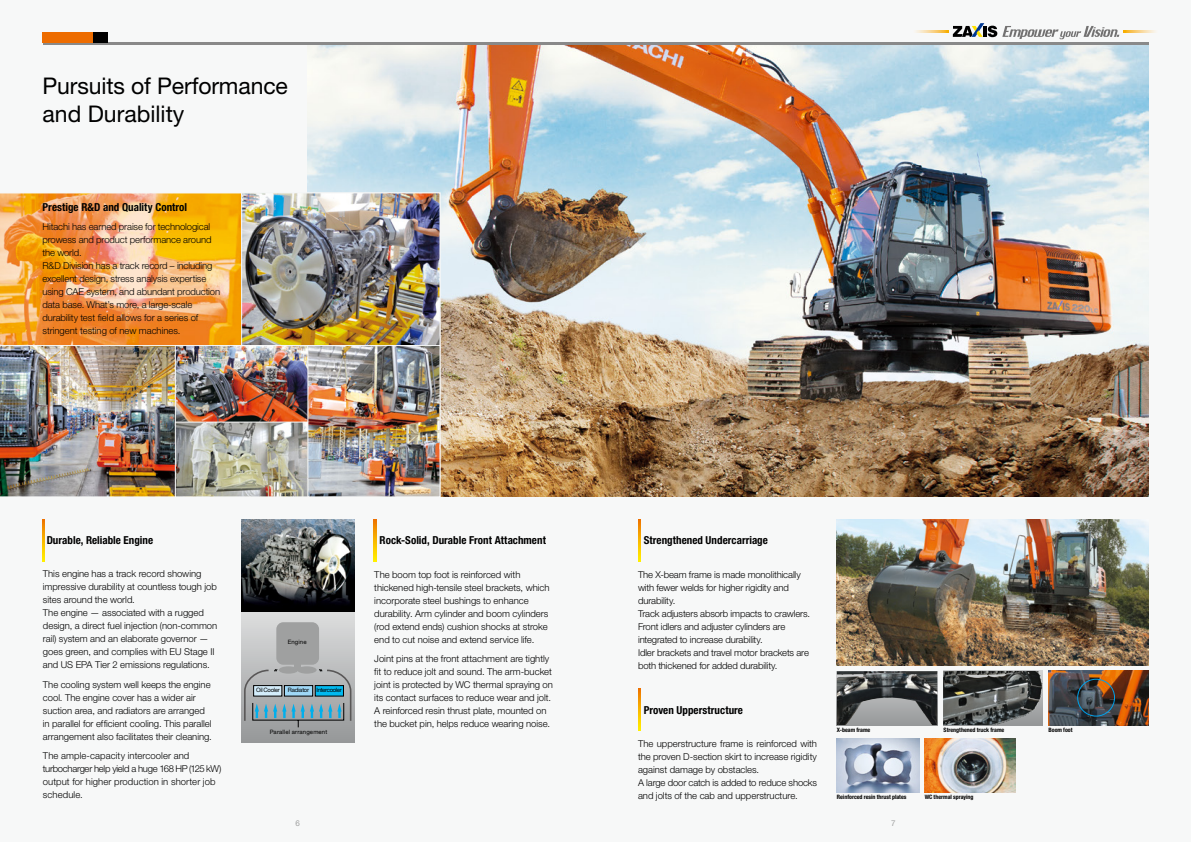
<style>
.page{position:relative;width:1191px;height:842px;background:#f7f8f8}
.page>*{position:absolute;margin:0;border:0;box-sizing:border-box;transform-origin:0 0}
.t1{font:23px/28px "Helvetica Neue";letter-spacing:-.005em;color:#000}
.t2{font:700 condensed 11px "Helvetica Neue";letter-spacing:.005em;color:#000}
.t3{font:300 9.5px/13px "Helvetica Neue";letter-spacing:-.005em;color:#000}
.t4{font:8px "Helvetica Neue";color:#9fa0a0}
.t5{font:700 condensed 6px "Helvetica Neue";color:#000}
.t6{font:6px "Helvetica Neue";letter-spacing:-.045em;color:#000}
.t7{font:6px "Helvetica Neue";letter-spacing:.025em;color:#000}
.t8{font:6px "Helvetica Neue";letter-spacing:-.05em;color:#000}
.t9{font:6px "Helvetica Neue";letter-spacing:-.025em;color:#000}
</style>
<div class="page">
<svg style="left:952px;top:23px;width:167px;height:16px"></svg>
<svg style="left:916px;top:30px;width:32px;height:2px"></svg>
<svg style="left:1123px;top:30px;width:33px;height:2px"></svg>
<img style="left:308px;top:45px;width:840px;height:452px">
<hr style="left:43px;top:43px;width:1105px;height:2px;background:#898989">
<div style="left:43px;top:32px;width:51px;height:11px;background:#ed6c00"></div>
<div style="left:94px;top:32px;width:14px;height:11px;background:#000"></div>
<svg style="left:863px;top:671px;width:74px;height:54px;background:#66696a"></svg>
<img style="left:837px;top:671px;width:26px;height:54px">
<svg style="left:374px;top:519px;width:3px;height:43px"></svg>
<svg style="left:638px;top:519px;width:3px;height:43px"></svg>
<svg style="left:638px;top:689px;width:3px;height:42px"></svg>
<svg style="left:43px;top:519px;width:2px;height:42px"></svg>
<img style="left:241px;top:519px;width:113px;height:94px">
<div style="left:241px;top:613px;width:113px;height:130px;background:linear-gradient(to bottom,#dddede,#8b8c8d)"></div>
<div style="left:276px;top:622px;width:43px;height:43px;background:#9fa0a0;border-radius:7px"></div>
<div style="left:295px;top:661px;width:6px;height:9px;background:#9fa0a0"></div>
<div style="left:297px;top:666px;width:20px;height:8px;background:#9fa0a0;border-radius:50%"></div>
<div style="left:279px;top:666px;width:19px;height:8px;background:#9fa0a0;border-radius:50%"></div>
<svg style="left:244px;top:669px;width:107px;height:58px;background:#8fa4ad"></svg>
<img style="left:1048px;top:671px;width:100px;height:54px">
<img style="left:943px;top:671px;width:98px;height:54px">
<img style="left:837px;top:738px;width:82px;height:54px">
<img style="left:925px;top:738px;width:91px;height:54px">
<img style="left:837px;top:519px;width:311px;height:147px">
<img style="left:0;top:192px;width:440px;height:305px">
<div style="left:1077px;top:679px;width:37px;height:37px;border:1px solid #00a0e9;border-radius:50%"></div>
<h1 class="t1" style="left:43px;top:71px;width:247px">Pursuits of Performance and Durability</h1>
<p class="t2" style="left:43px;top:200px;width:146px">Prestige R&amp;D and Quality Control</p>
<p class="t3" style="left:43px;top:220px;width:179px">Hitachi has earned praise for technological prowess and product performance around the world.<br>R&amp;D Division has a track record – including excellent design, stress analysis expertise using CAE system, and abundant production data base. What’s more, a large-scale durability test field allows for a series of stringent testing of new machines.</p>
<p class="t2" style="left:47px;top:534px;width:108px">Durable, Reliable Engine</p>
<p class="t3" style="left:43px;top:567px;width:176px">This engine has a track record showing impressive durability at countless tough job sites around the world.<br>The engine — associated with a rugged design, a direct fuel injection (non-common rail) system and an elaborate governor — goes green, and complies with EU Stage II and US EPA Tier 2 emissions regulations.</p>
<p class="t3" style="left:43px;top:678px;width:170px">The cooling system well keeps the engine cool. The engine cover has a wider air suction area, and radiators are arranged in parallel for efficient cooling. This parallel arrangement also facilitates their cleaning.</p>
<p class="t3" style="left:43px;top:749px;width:180px">The ample-capacity intercooler and turbocharger help yield a huge 168 HP (125 kW) output for higher production in shorter job schedule.</p>
<p class="t9" style="left:288px;top:639px;width:20px">Engine</p>
<p class="t8" style="left:256px;top:686px;width:25px">Oil Cooler</p>
<p class="t6" style="left:288px;top:686px;width:56px">Radiator Intercooler</p>
<p class="t7" style="left:270px;top:728px;width:59px">Parallel arrangement</p>
<p class="t2" style="left:379px;top:534px;width:168px">Rock-Solid, Durable Front Attachment</p>
<p class="t3" style="left:374px;top:567px;width:177px">The boom top foot is reinforced with thickened high-tensile steel brackets, which incorporate steel bushings to enhance durability. Arm cylinder and boom cylinders (rod extend ends) cushion shocks at stroke end to cut noise and extend service life.</p>
<p class="t3" style="left:374px;top:652px;width:180px">Joint pins at the front attachment are tightly fit to reduce jolt and sound. The arm-bucket joint is protected by WC thermal spraying on its contact surfaces to reduce wear and jolt.<br>A reinforced resin thrust plate, mounted on the bucket pin, helps reduce wearing noise.</p>
<p class="t2" style="left:643px;top:534px;width:126px">Strengthened Undercarriage</p>
<p class="t3" style="left:638px;top:567px;width:174px">The X-beam frame is made monolithically with fewer welds for higher rigidity and durability.<br>Track adjusters absorb impacts to crawlers.<br>Front idlers and adjuster cylinders are integrated to increase durability.<br>Idler brackets and travel motor brackets are both thickened for added durability.</p>
<p class="t2" style="left:643px;top:703px;width:101px">Proven Upperstructure</p>
<p class="t3" style="left:638px;top:737px;width:180px">The upperstructure frame is reinforced with the proven D-section skirt to increase rigidity against damage by obstacles.<br>A large door catch is added to reduce shocks and jolts of the cab and upperstructure.</p>
<p class="t5" style="left:837px;top:726px;width:35px">X-beam frame</p>
<p class="t5" style="left:943px;top:726px;width:62px">Strengthened truck frame</p>
<p class="t5" style="left:1048px;top:726px;width:26px">Boom foot</p>
<p class="t5" style="left:837px;top:793px;width:71px">Reinforced resin thrust plates</p>
<p class="t5" style="left:924px;top:793px;width:50px">WC thermal spraying</p>
<p class="t4" style="left:295px;top:818px;width:6px">6</p>
<p class="t4" style="left:891px;top:818px;width:6px">7</p>
</div>
